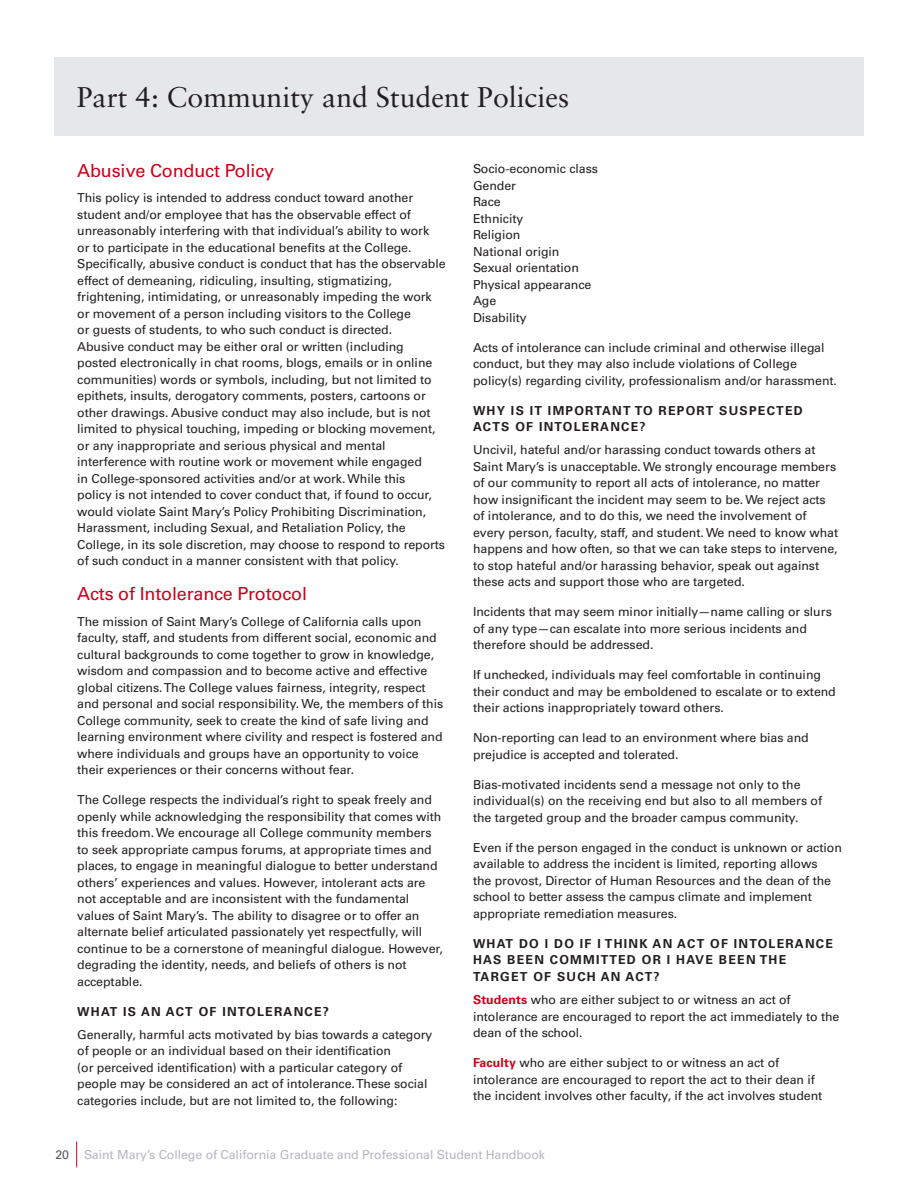
<style>
.page{position:relative;width:918px;height:1188px;background:#fff}
.page>*{position:absolute;margin:0;border:0;box-sizing:border-box;transform-origin:0 0}
.t1{font:28.5px "Sabon LT Std";color:#231f20}
.Heading_1{font:18px "Univers LT Std";letter-spacing:-.01em;color:#cd001b}
.Copy_1{font:12.3px/16.5px "Univers LT Std";letter-spacing:-.005em;color:#231f20}
.Heading_2{font:700 12.3px/16.5px "Univers LT Std";letter-spacing:.1em;color:#231f20}
.t2{font:12.3px "Univers LT Std";letter-spacing:-.005em;color:#b6b7bb}
.s1{font-weight:700;color:#cd001b}
.s2{color:#57585a}
</style>
<div class="page">
<svg style="left:76px;top:1141px;width:1px;height:26px"></svg>
<div style="left:54px;top:57px;width:810px;height:79px;background:#e6e7e9"></div>
<p class="t1" style="left:77px;top:80px;width:494px">Part 4: Community and Student Policies</p>
<p class="Heading_1" style="left:77px;top:160px;width:199px">Abusive Conduct Policy</p>
<p class="Copy_1" style="left:77px;top:190px;width:370px">This policy is intended to address conduct toward another student and/or employee that has the observable effect of unreasonably interfering with that individual’s ability to work<br>or to participate in the educational benefits at the College.<br>Specifically, abusive conduct is conduct that has the observable effect of demeaning, ridiculing, insulting, stigmatizing, frightening, intimidating, or unreasonably impeding the work or movement of a person including visitors to the College<br>or guests of students, to who such conduct is directed.<br>Abusive conduct may be either oral or written (including posted electronically in chat rooms, blogs, emails or in online communities) words or symbols, including, but not limited to epithets, insults, derogatory comments, posters, cartoons or other drawings. Abusive conduct may also include, but is not limited to physical touching, impeding or blocking movement, or any inappropriate and serious physical and mental interference with routine work or movement while engaged<br>in College-sponsored activities and/or at work. While this<br>policy is not intended to cover conduct that, if found to occur, would violate Saint Mary’s Policy Prohibiting Discrimination, Harassment, including Sexual, and Retaliation Policy, the College, in its sole discretion, may choose to respond to reports of such conduct in a manner consistent with that policy.</p>
<p class="Heading_1" style="left:77px;top:583px;width:231px">Acts of Intolerance Protocol</p>
<p class="Copy_1" style="left:77px;top:613px;width:368px">The mission of Saint Mary’s College of California calls upon faculty, staff, and students from different social, economic and cultural backgrounds to come together to grow in knowledge, wisdom and compassion and to become active and effective global citizens. The College values fairness, integrity, respect and personal and social responsibility. We, the members of this College community, seek to create the kind of safe living and learning environment where civility and respect is fostered and where individuals and groups have an opportunity to voice their experiences or their concerns without fear.</p>
<p class="Copy_1" style="left:77px;top:792px;width:367px">The College respects the individual’s right to speak freely and openly while acknowledging the responsibility that comes with this freedom. We encourage all College community members to seek appropriate campus forums, at appropriate times and places, to engage in meaningful dialogue to better understand others’ experiences and values. However, intolerant acts are not acceptable and are inconsistent with the fundamental values of Saint Mary’s. The ability to disagree or to offer an alternate belief articulated passionately yet respectfully, will continue to be a cornerstone of meaningful dialogue. However, degrading the identity, needs, and beliefs of others is not acceptable.</p>
<p class="Heading_2" style="left:77px;top:1003px;width:253px">WHAT IS AN ACT OF INTOLERANCE?</p>
<p class="Copy_1" style="left:77px;top:1026px;width:357px">Generally, harmful acts motivated by bias towards a category of people or an individual based on their identification<br>(or perceived identification) with a particular category of people may be considered an act of intolerance. These social categories include, but are not limited to, the following:</p>
<p class="Copy_1" style="left:473px;top:161px;width:127px">Socio-economic class</p>
<p class="Copy_1" style="left:473px;top:177px;width:45px">Gender</p>
<p class="Copy_1" style="left:473px;top:194px;width:29px">Race</p>
<p class="Copy_1" style="left:473px;top:210px;width:52px">Ethnicity</p>
<p class="Copy_1" style="left:473px;top:227px;width:49px">Religion</p>
<p class="Copy_1" style="left:473px;top:243px;width:88px">National origin</p>
<p class="Copy_1" style="left:473px;top:260px;width:107px">Sexual orientation</p>
<p class="Copy_1" style="left:473px;top:276px;width:120px">Physical appearance</p>
<p class="Copy_1" style="left:473px;top:293px;width:25px">Age</p>
<p class="Copy_1" style="left:473px;top:309px;width:55px">Disability</p>
<p class="Copy_1" style="left:473px;top:339px;width:363px">Acts of intolerance can include criminal and otherwise illegal conduct, but they may also include violations of College policy(s) regarding civility, professionalism and/or harassment.</p>
<p class="Heading_2" style="left:473px;top:402px;width:331px">WHY IS IT IMPORTANT TO REPORT SUSPECTED<br>ACTS OF INTOLERANCE?</p>
<p class="Copy_1" style="left:473px;top:442px;width:367px">Uncivil, hateful and/or harassing conduct towards others at Saint Mary’s is unacceptable. We strongly encourage members of our community to report all acts of intolerance, no matter how insignificant the incident may seem to be. We reject acts of intolerance, and to do this, we need the involvement of every person, faculty, staff, and student. We need to know what happens and how often, so that we can take steps to intervene, to stop hateful and/or harassing behavior, speak out against these acts and support those who are targeted.</p>
<p class="Copy_1" style="left:473px;top:604px;width:360px">Incidents that may seem minor initially—name calling or slurs of any type—can escalate into more serious incidents and therefore should be addressed.</p>
<p class="Copy_1" style="left:473px;top:667px;width:364px">If unchecked, individuals may feel comfortable in continuing their conduct and may be emboldened to escalate or to extend their actions inappropriately toward others.</p>
<p class="Copy_1" style="left:473px;top:730px;width:337px">Non-reporting can lead to an environment where bias and prejudice is accepted and tolerated.</p>
<p class="Copy_1" style="left:473px;top:776px;width:351px">Bias-motivated incidents send a message not only to the individual(s) on the receiving end but also to all members of the targeted group and the broader campus community.</p>
<p class="Copy_1" style="left:473px;top:839px;width:370px">Even if the person engaged in the conduct is unknown or action available to address the incident is limited, reporting allows<br>the provost, Director of Human Resources and the dean of the school to better assess the campus climate and implement appropriate remediation measures.</p>
<p class="Heading_2" style="left:473px;top:935px;width:362px">WHAT DO I DO IF I THINK AN ACT OF INTOLERANCE<br>HAS BEEN COMMITTED OR I HAVE BEEN THE<br>TARGET OF SUCH AN ACT?</p>
<p class="Copy_1" style="left:473px;top:992px;width:368px"><span class="s1">Students</span> who are either subject to or witness an act of intolerance are encouraged to report the act immediately to the dean of the school.</p>
<p class="Copy_1" style="left:473px;top:1055px;width:351px"><span class="s1">Faculty</span> who are either subject to or witness an act of intolerance are encouraged to report the act to their dean if the incident involves other faculty, if the act involves student</p>
<p class="t2" style="left:55px;top:1147px;width:491px"><span class="s2">20</span> Saint Mary’s College of California Graduate and Professional Student Handbook</p>
</div>
